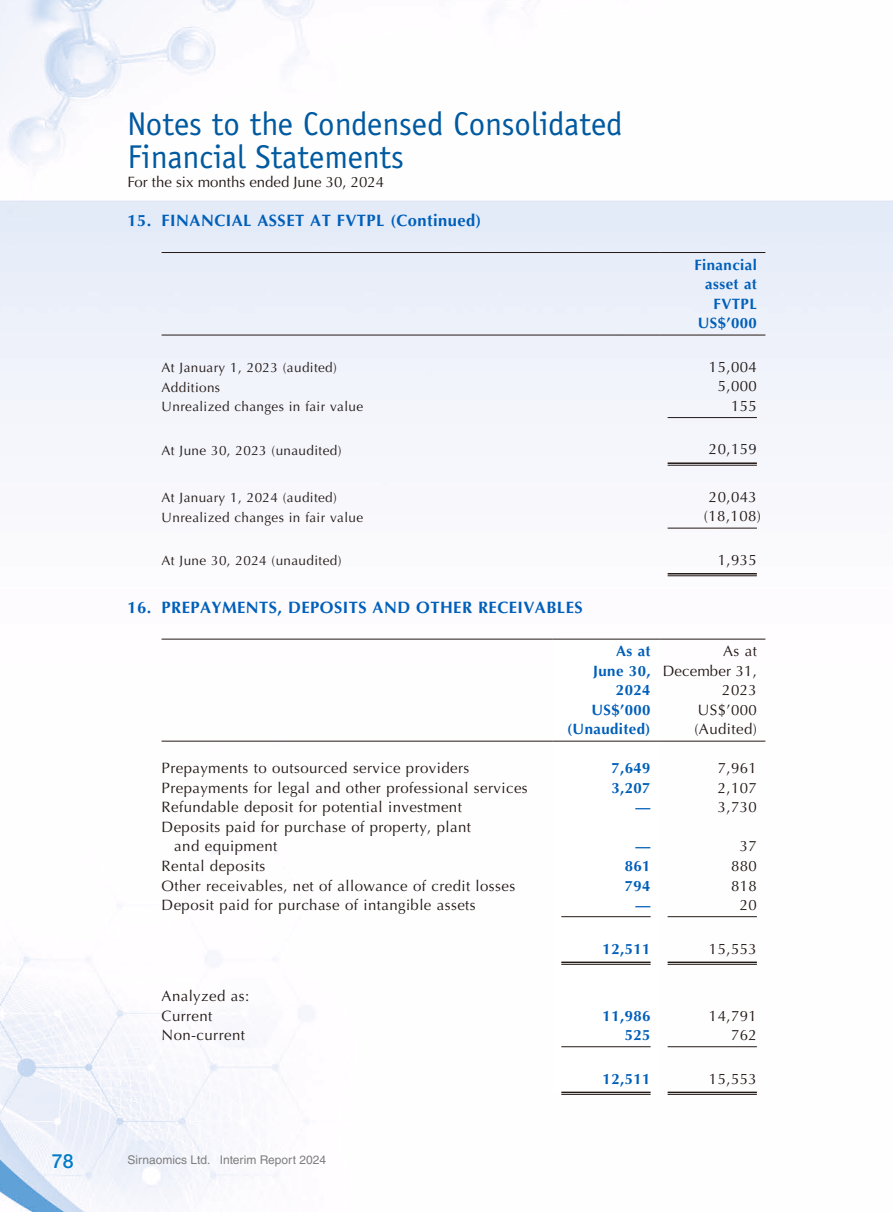
<style>
.page{position:relative;width:893px;height:1212px;background:#fff}
.page>*{position:absolute;margin:0;border:0;box-sizing:border-box;transform-origin:0 0}
.t1{font:33px/33px "Officina Sans Std";color:#005aa0}
.t2{font:500 19.5px "Helvetica Neue LT Std";color:#007cc7}
.t3{font:700 16.5px "Optima LT Std";letter-spacing:.03em;color:#005fb9}
.t4{font:15px/19.5px "Optima LT Std";letter-spacing:.03em;color:#231916}
.t5{font:700 15px/19.5px "Optima LT Std";letter-spacing:.03em;color:#005fb9;text-align:right}
.t6{font:15px "Optima LT Std";color:#231916}
.t7{font:15px/19.5px "Optima LT Std";letter-spacing:.01em;color:#231916;text-align:right}
.t8{font:13.5px "Optima LT Std";letter-spacing:.03em;color:#231916}
.t9{font:12px "Helvetica LT Std";color:#7e7e7e}
</style>
<div class="page">
<img style="left:0;top:0;width:893px;height:1212px">
<hr style="left:162px;top:252px;width:497px;height:1px;background:#231916">
<hr style="left:659px;top:252px;width:106px;height:1px;background:#231916">
<hr style="left:162px;top:335px;width:497px;height:1px;background:#231916">
<hr style="left:659px;top:335px;width:106px;height:1px;background:#231916">
<hr style="left:668px;top:417px;width:89px;height:1px;background:#231916">
<hr style="left:668px;top:462px;width:89px;height:2px;background:#231916">
<hr style="left:668px;top:465px;width:89px;height:1px;background:#231916">
<hr style="left:668px;top:528px;width:89px;height:1px;background:#231916">
<hr style="left:668px;top:573px;width:89px;height:1px;background:#231916">
<hr style="left:668px;top:575px;width:89px;height:1px;background:#231916">
<svg style="left:553px;top:640px;width:106px;height:454px"></svg>
<svg style="left:553px;top:737px;width:106px;height:4px"></svg>
<hr style="left:162px;top:639px;width:391px;height:1px;background:#231916">
<hr style="left:553px;top:639px;width:106px;height:1px;background:#231916">
<hr style="left:659px;top:639px;width:106px;height:1px;background:#231916">
<hr style="left:162px;top:741px;width:391px;height:1px;background:#231916">
<hr style="left:553px;top:741px;width:106px;height:1px;background:#231916">
<hr style="left:659px;top:741px;width:106px;height:1px;background:#231916">
<hr style="left:561px;top:916px;width:90px;height:1px;background:#231916">
<hr style="left:668px;top:916px;width:89px;height:1px;background:#231916">
<hr style="left:561px;top:961px;width:90px;height:2px;background:#231916">
<hr style="left:561px;top:964px;width:90px;height:1px;background:#231916">
<hr style="left:668px;top:961px;width:89px;height:2px;background:#231916">
<hr style="left:668px;top:964px;width:89px;height:1px;background:#231916">
<hr style="left:561px;top:1046px;width:90px;height:1px;background:#231916">
<hr style="left:668px;top:1046px;width:89px;height:1px;background:#231916">
<hr style="left:561px;top:1091px;width:90px;height:2px;background:#231916">
<hr style="left:561px;top:1094px;width:90px;height:1px;background:#231916">
<hr style="left:668px;top:1091px;width:89px;height:2px;background:#231916">
<hr style="left:668px;top:1094px;width:89px;height:1px;background:#231916">
<h1 class="t1" style="left:128px;top:107px;width:497px">Notes to the Condensed Consolidated<br>Financial Statements</h1>
<p class="t6" style="left:128px;top:173px;width:258px">For the six months ended June 30, 2024</p>
<p class="t3" style="left:128px;top:211px;width:355px">15. FINANCIAL ASSET AT FVTPL (Continued)</p>
<p class="t5" style="left:694px;top:255px;width:64px">Financial asset at<br>FVTPL<br>US$’000</p>
<p class="t8" style="left:162px;top:360px;width:177px">At January 1, 2023 (audited)</p>
<p class="t4" style="left:709px;top:357px;width:49px">15,004</p>
<p class="t8" style="left:162px;top:379px;width:60px">Additions</p>
<p class="t4" style="left:718px;top:377px;width:41px">5,000</p>
<p class="t8" style="left:162px;top:399px;width:203px">Unrealized changes in fair value</p>
<p class="t4" style="left:731px;top:396px;width:27px">155</p>
<p class="t8" style="left:162px;top:442px;width:181px">At June 30, 2023 (unaudited)</p>
<p class="t4" style="left:709px;top:440px;width:49px">20,159</p>
<p class="t8" style="left:162px;top:490px;width:177px">At January 1, 2024 (audited)</p>
<p class="t4" style="left:709px;top:487px;width:49px">20,043</p>
<p class="t8" style="left:162px;top:509px;width:203px">Unrealized changes in fair value</p>
<p class="t4" style="left:704px;top:507px;width:59px">(18,108)</p>
<p class="t8" style="left:162px;top:553px;width:181px">At June 30, 2024 (unaudited)</p>
<p class="t4" style="left:718px;top:550px;width:41px">1,935</p>
<p class="t3" style="left:128px;top:598px;width:457px">16. PREPAYMENTS, DEPOSITS AND OTHER RECEIVABLES</p>
<p class="t5" style="left:593px;top:642px;width:59px">As at<br>June 30,<br>2024</p>
<p class="t7" style="left:663px;top:642px;width:96px">As at<br>December 31,<br>2023</p>
<p class="t5" style="left:591px;top:700px;width:61px">US$’000</p>
<p class="t4" style="left:698px;top:700px;width:61px">US$’000</p>
<p class="t5" style="left:567px;top:720px;width:85px">(Unaudited)</p>
<p class="t4" style="left:694px;top:720px;width:64px">(Audited)</p>
<p class="t4" style="left:162px;top:759px;width:309px">Prepayments to outsourced service providers</p>
<p class="t5" style="left:611px;top:759px;width:41px">7,649</p>
<p class="t4" style="left:718px;top:759px;width:41px">7,961</p>
<p class="t4" style="left:162px;top:778px;width:368px">Prepayments for legal and other professional services</p>
<p class="t5" style="left:611px;top:778px;width:41px">3,207</p>
<p class="t4" style="left:718px;top:778px;width:41px">2,107</p>
<p class="t4" style="left:162px;top:798px;width:302px">Refundable deposit for potential investment</p>
<p class="t5" style="left:636px;top:798px;width:16px">—</p>
<p class="t4" style="left:718px;top:798px;width:41px">3,730</p>
<p class="t4" style="left:174px;top:817px;width:298px;text-indent:-13px">Deposits paid for purchase of property, plant and equipment</p>
<p class="t5" style="left:636px;top:837px;width:16px">—</p>
<p class="t4" style="left:740px;top:837px;width:19px">37</p>
<p class="t4" style="left:162px;top:856px;width:105px">Rental deposits</p>
<p class="t5" style="left:625px;top:856px;width:27px">861</p>
<p class="t4" style="left:731px;top:856px;width:27px">880</p>
<p class="t4" style="left:162px;top:876px;width:355px">Other receivables, net of allowance of credit losses</p>
<p class="t5" style="left:625px;top:876px;width:27px">794</p>
<p class="t4" style="left:731px;top:876px;width:27px">818</p>
<p class="t4" style="left:162px;top:895px;width:316px">Deposit paid for purchase of intangible assets</p>
<p class="t5" style="left:636px;top:895px;width:16px">—</p>
<p class="t4" style="left:740px;top:895px;width:19px">20</p>
<p class="t5" style="left:603px;top:939px;width:49px">12,511</p>
<p class="t4" style="left:709px;top:939px;width:49px">15,553</p>
<p class="t4" style="left:162px;top:986px;width:89px">Analyzed as:<br>Current</p>
<p class="t5" style="left:603px;top:1006px;width:49px">11,986</p>
<p class="t4" style="left:709px;top:1006px;width:49px">14,791</p>
<p class="t4" style="left:162px;top:1025px;width:85px">Non-current</p>
<p class="t5" style="left:625px;top:1025px;width:27px">525</p>
<p class="t4" style="left:731px;top:1025px;width:27px">762</p>
<p class="t5" style="left:603px;top:1069px;width:49px">12,511</p>
<p class="t4" style="left:709px;top:1069px;width:49px">15,553</p>
<h2 class="t2" style="left:52px;top:1149px;width:23px">78</h2>
<p class="t9" style="left:128px;top:1153px;width:200px">Sirnaomics Ltd. Interim Report 2024</p>
</div>
